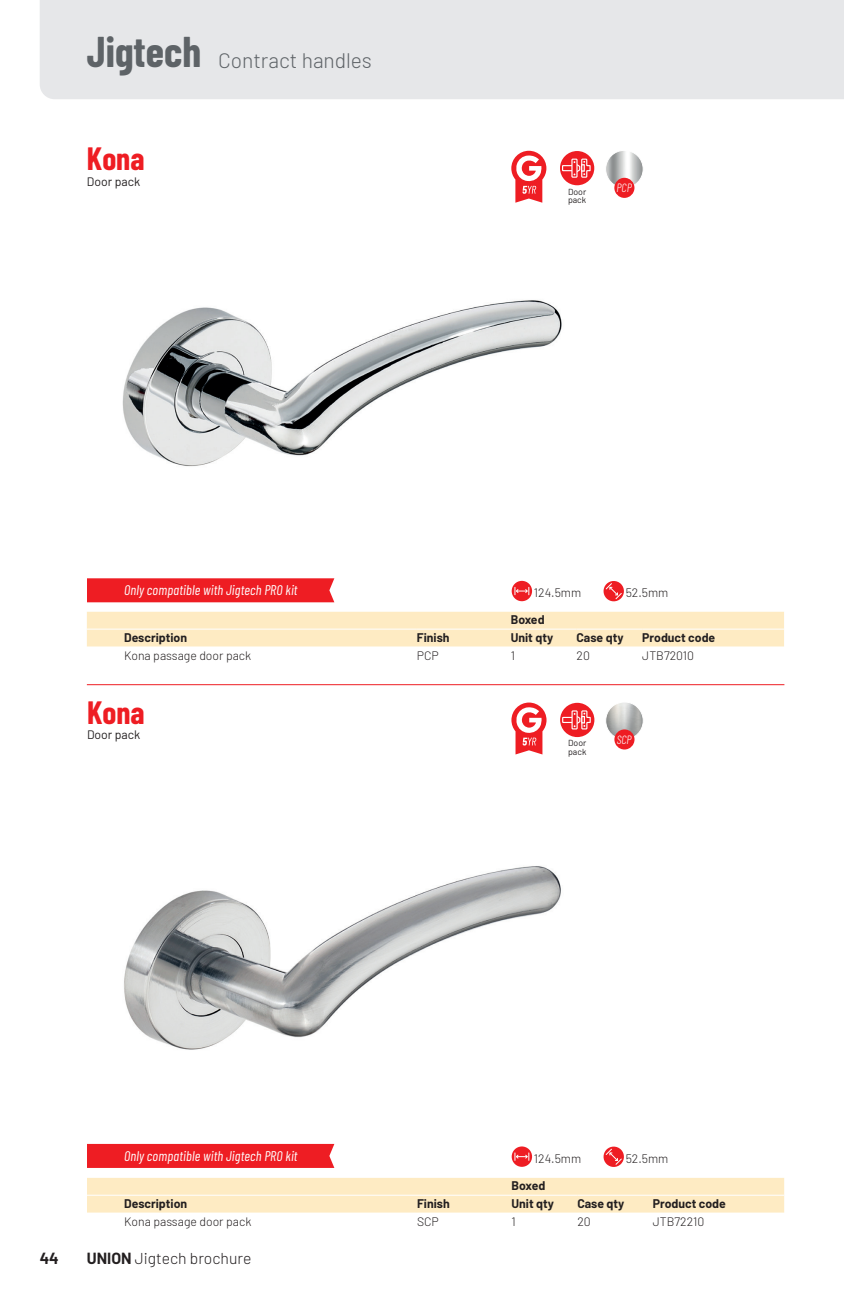
<style>
.page{position:relative;width:844px;height:1290px;background:#fff}
.page>*{position:absolute;margin:0;border:0;box-sizing:border-box;transform-origin:0 0}
.t1{font:700 31.5px "Barlow Condensed";color:#ee1d23}
.t2{font:300 21px "Barlow";color:#5e6367}
.t3{font:300 15.75px "Barlow";color:#231f20}
.t4{font:700 15.75px "Barlow";color:#231f20}
.t5{font:italic 14px "Barlow Condensed";letter-spacing:.015em;color:#fff}
.t6{font:700 12.25px "Barlow";color:#231f20}
.t7{font:300 12.25px "Barlow";color:#231f20}
.t8{font:12.25px "Barlow";color:#231f20}
.t9{font:italic 300 11.9px "Barlow Condensed";color:#fff}
.t10{font:8.75px/8.8px "Barlow";color:#231f20}
.s1{font-family:"Barlow Condensed";font-weight:700;font-size:42px}
.s2{font-weight:700}
</style>
<div class="page">
<hr style="left:87px;top:684px;width:697px;height:1px;background:#ee1d23">
<img style="left:122px;top:300px;width:440px;height:167px">
<img style="left:124px;top:866px;width:437px;height:184px">
<div style="left:87px;top:612px;width:696px;height:34px;background:#feebc3"></div>
<hr style="left:87px;top:629px;width:330px;height:1px;background:#fff">
<hr style="left:417px;top:629px;width:93px;height:1px;background:#fff">
<hr style="left:510px;top:629px;width:66px;height:1px;background:#fff">
<hr style="left:576px;top:629px;width:66px;height:1px;background:#fff">
<hr style="left:642px;top:629px;width:141px;height:1px;background:#fff">
<img style="left:607px;top:152px;width:34px;height:34px">
<div style="left:605px;top:150px;width:38px;height:38px;border:1px solid #fff;border-radius:50%"></div>
<div style="left:614px;top:178px;width:20px;height:20px;background:#ee1d23;border-radius:50%"></div>
<div style="left:511px;top:581px;width:21px;height:20px;background:#ee1d23;border-radius:50%"></div>
<svg style="left:514px;top:587px;width:15px;height:8px"></svg>
<svg style="left:603px;top:581px;width:21px;height:20px"></svg>
<div style="left:87px;top:578px;width:247px;height:24px;background:#ee1d23"></div>
<div style="left:87px;top:1178px;width:697px;height:34px;background:#feebc3"></div>
<hr style="left:87px;top:1195px;width:330px;height:1px;background:#fff">
<hr style="left:417px;top:1195px;width:94px;height:1px;background:#fff">
<hr style="left:511px;top:1195px;width:66px;height:1px;background:#fff">
<hr style="left:577px;top:1195px;width:75px;height:1px;background:#fff">
<hr style="left:652px;top:1195px;width:132px;height:1px;background:#fff">
<img style="left:605px;top:702px;width:38px;height:37px;border-radius:19px">
<div style="left:605px;top:701px;width:38px;height:39px;border:1px solid #fff;border-radius:50%"></div>
<div style="left:614px;top:729px;width:20px;height:20px;background:#ee1d23;border-radius:50%"></div>
<svg style="left:511px;top:1146px;width:21px;height:21px"></svg>
<svg style="left:514px;top:1153px;width:15px;height:7px"></svg>
<svg style="left:603px;top:1146px;width:21px;height:21px"></svg>
<div style="left:87px;top:1144px;width:247px;height:24px;background:#ee1d23"></div>
<svg style="left:511px;top:702px;width:35px;height:52px"></svg>
<div style="left:560px;top:703px;width:34px;height:34px;background:#ee1d23;border-radius:50%"></div>
<div style="left:562px;top:717px;width:15px;height:6px;border:1px solid #fff"></div>
<div style="left:571px;top:710px;width:6px;height:19px;border:1px solid #fff"></div>
<svg style="left:573px;top:710px;width:18px;height:20px"></svg>
<svg style="left:511px;top:151px;width:35px;height:52px"></svg>
<div style="left:560px;top:151px;width:34px;height:34px;background:#ee1d23;border-radius:50%"></div>
<div style="left:562px;top:165px;width:15px;height:6px;border:1px solid #fff"></div>
<div style="left:571px;top:159px;width:6px;height:19px;border:1px solid #fff"></div>
<svg style="left:573px;top:158px;width:18px;height:20px"></svg>
<div style="left:40px;top:0;width:803px;height:99px;background:#e6e7e9"></div>
<h2 class="t2" style="left:87px;top:45px;width:286px"><span class="s1">Jigtech</span> Contract handles</h2>
<h1 class="t1" style="left:87px;top:137px;width:59px">Kona</h1>
<p class="t8" style="left:87px;top:173px;width:55px">Door pack</p>
<p class="t10" style="left:568px;top:186px;width:20px">Door pack</p>
<p class="t9" style="left:616px;top:180px;width:17px">PCP</p>
<p class="t5" style="left:124px;top:580px;width:175px">Only compatible with Jigtech PRO kit</p>
<p class="t7" style="left:533px;top:584px;width:49px">124.5mm</p>
<p class="t7" style="left:625px;top:584px;width:44px">52.5mm</p>
<p class="t6" style="left:510px;top:610px;width:35px">Boxed</p>
<p class="t6" style="left:124px;top:628px;width:64px">Description</p>
<p class="t6" style="left:417px;top:628px;width:34px">Finish</p>
<p class="t6" style="left:510px;top:628px;width:44px">Unit qty</p>
<p class="t6" style="left:576px;top:628px;width:48px">Case qty</p>
<p class="t6" style="left:642px;top:628px;width:74px">Product code</p>
<p class="t7" style="left:124px;top:647px;width:129px">Kona passage door pack</p>
<p class="t7" style="left:417px;top:647px;width:23px">PCP</p>
<p class="t7" style="left:510px;top:647px;width:6px">1</p>
<p class="t7" style="left:576px;top:647px;width:15px">20</p>
<p class="t7" style="left:642px;top:647px;width:53px">JTB72010</p>
<h1 class="t1" style="left:87px;top:690px;width:59px">Kona</h1>
<p class="t8" style="left:87px;top:726px;width:55px">Door pack</p>
<p class="t10" style="left:568px;top:738px;width:20px">Door pack</p>
<p class="t9" style="left:616px;top:731px;width:16px">SCP</p>
<p class="t5" style="left:124px;top:1145px;width:175px">Only compatible with Jigtech PRO kit</p>
<p class="t7" style="left:533px;top:1149px;width:49px">124.5mm</p>
<p class="t7" style="left:625px;top:1149px;width:44px">52.5mm</p>
<p class="t6" style="left:511px;top:1176px;width:35px">Boxed</p>
<p class="t6" style="left:124px;top:1194px;width:64px">Description</p>
<p class="t6" style="left:417px;top:1194px;width:34px">Finish</p>
<p class="t6" style="left:511px;top:1194px;width:44px">Unit qty</p>
<p class="t6" style="left:577px;top:1194px;width:48px">Case qty</p>
<p class="t6" style="left:652px;top:1194px;width:74px">Product code</p>
<p class="t7" style="left:124px;top:1213px;width:129px">Kona passage door pack</p>
<p class="t7" style="left:417px;top:1213px;width:23px">SCP</p>
<p class="t7" style="left:511px;top:1213px;width:6px">1</p>
<p class="t7" style="left:577px;top:1213px;width:15px">20</p>
<p class="t7" style="left:652px;top:1213px;width:53px">JTB72210</p>
<p class="t4" style="left:40px;top:1246px;width:21px">44</p>
<p class="t3" style="left:87px;top:1246px;width:166px"><span class="s2">UNION</span> Jigtech brochure</p>
</div>
